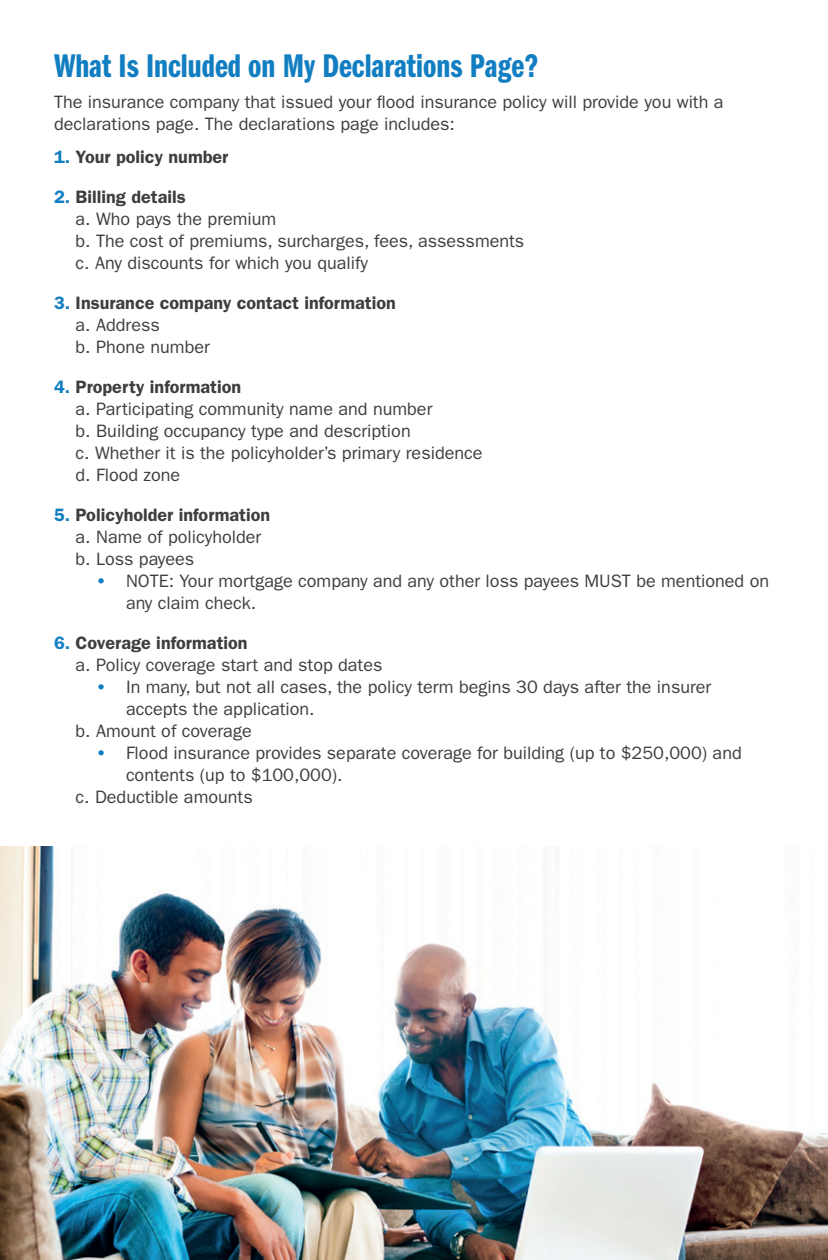
<style>
.page{position:relative;width:828px;height:1260px;background:#fff}
.page>*{position:absolute;margin:0;border:0;box-sizing:border-box;transform-origin:0 0}
.t1{font:34px "ITC Franklin Gothic Std Dm Cp";color:#127ec2}
.t2{font:18px/22px "ITC Franklin Gothic Std";color:#3e3e3f}
.t3{font:600 18px "ITC Franklin Gothic Std";color:#3e3e3f}
.s1{color:#127ec2}
.s2{font-weight:600;color:#127ec2}
</style>
<div class="page">
<img style="left:0;top:846px;width:828px;height:414px">
<p class="t1" style="left:54px;top:47px;width:486px">What Is Included on My Declarations Page?</p>
<p class="t2" style="left:54px;top:91px;width:671px">The insurance company that issued your food insurance policy will provide you with a declarations page. The declarations page includes:</p>
<p class="t3" style="left:54px;top:146px;width:176px"><span class="s1">1.</span> Your policy number</p>
<p class="t3" style="left:54px;top:186px;width:133px"><span class="s1">2.</span> Billing details</p>
<p class="t2" style="left:76px;top:208px;width:202px">a. Who pays the premium</p>
<p class="t2" style="left:76px;top:230px;width:450px">b. The cost of premiums, surcharges, fees, assessments</p>
<p class="t2" style="left:76px;top:252px;width:294px">c. Any discounts for which you qualify</p>
<p class="t3" style="left:54px;top:292px;width:343px"><span class="s1">3.</span> Insurance company contact information</p>
<p class="t2" style="left:76px;top:314px;width:86px">a. Address</p>
<p class="t2" style="left:76px;top:336px;width:136px">b. Phone number</p>
<p class="t3" style="left:54px;top:376px;width:189px"><span class="s1">4.</span> Property information</p>
<p class="t2" style="left:76px;top:398px;width:358px">a. Participating community name and number</p>
<p class="t2" style="left:76px;top:420px;width:337px">b. Building occupancy type and description</p>
<p class="t2" style="left:76px;top:442px;width:408px">c. Whether it is the policyholder’s primary residence</p>
<p class="t2" style="left:76px;top:464px;width:106px">d. Flood zone</p>
<p class="t3" style="left:54px;top:504px;width:218px"><span class="s1">5.</span> Policyholder information</p>
<p class="t2" style="left:76px;top:526px;width:187px">a. Name of policyholder</p>
<p class="t2" style="left:76px;top:548px;width:120px">b. Loss payees</p>
<p class="t2" style="left:126px;top:570px;width:645px;text-indent:-30px"><span class="s2">•</span> NOTE: Your mortgage company and any other loss payees MUST be mentioned on any claim check.</p>
<p class="t3" style="left:54px;top:632px;width:195px"><span class="s1">6.</span> Coverage information</p>
<p class="t2" style="left:76px;top:654px;width:308px">a. Policy coverage start and stop dates</p>
<p class="t2" style="left:126px;top:676px;width:587px;text-indent:-30px"><span class="s2">•</span> In many, but not all cases, the policy term begins 30 days after the insurer accepts the application.</p>
<p class="t2" style="left:76px;top:720px;width:178px">b. Amount of coverage</p>
<p class="t2" style="left:126px;top:742px;width:617px;text-indent:-30px"><span class="s2">•</span> Flood insurance provides separate coverage for building (up to $250,000) and contents (up to $100,000).</p>
<p class="t2" style="left:76px;top:786px;width:179px">c. Deductible amounts</p>
</div>
